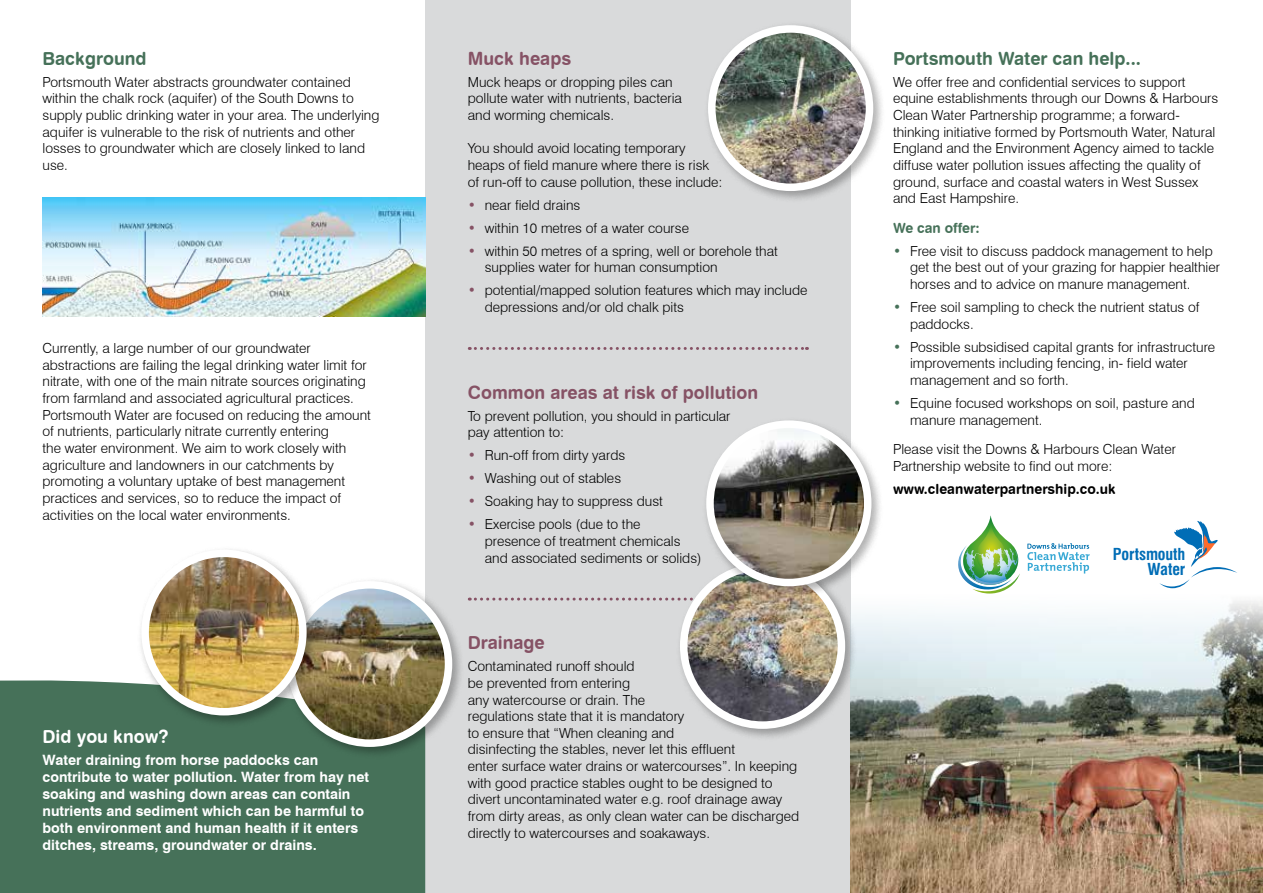
<style>
.page{position:relative;width:1263px;height:893px;background:#fff}
.page>*{position:absolute;margin:0;border:0;box-sizing:border-box;transform-origin:0 0}
.t1{font:18px "Swiss 721 BT Bold Rounded";color:#865265}
.t2{font:18px "Swiss 721 BT Bold Rounded";color:#467159}
.t3{font:18px "Swiss 721 BT Bold Rounded";color:#fff}
.t4{font:700 condensed 16.05px/14.7px "Swiss 721 BT";letter-spacing:-.01em;color:#006db6;text-align:right}
.t5{font:700 14.25px/17.1px "Swiss 721 BT";color:#fff}
.t6{font:300 13.8px/16.6px "Swiss 721 BT";color:#000}
.t7{font:13.8px "Swiss 721 BT Bold Rounded";color:#000}
.t8{font:13.8px "Swiss 721 BT Bold Rounded";color:#467159}
.s1{font-family:"Swiss 721 BT Bold Rounded";font-weight:400;color:#865265}
.s2{font-family:"Swiss 721 BT Bold Rounded";font-weight:400;color:#467159}
</style>
<div class="page">
<div style="left:425px;top:0;width:425px;height:893px;background:#d9dadb"></div>
<div style="left:0;top:680px;width:425px;height:213px;background:#467159"></div>
<svg style="left:1159px;top:521px;width:78px;height:67px"></svg>
<div style="left:704px;top:21px;width:181px;height:183px;background:#000;opacity:.3"></div>
<img style="left:712px;top:29px;width:157px;height:158px;border-radius:79px">
<div style="left:708px;top:25px;width:165px;height:166px;border:8px solid #fff;border-radius:50%"></div>
<img style="left:850px;top:593px;width:413px;height:300px">
<div style="left:283px;top:577px;width:182px;height:183px;background:#000;opacity:.3"></div>
<img style="left:291px;top:585px;width:157px;height:158px;border-radius:79px">
<div style="left:287px;top:581px;width:165px;height:166px;border:8px solid #fff;border-radius:50%"></div>
<div style="left:137px;top:546px;width:182px;height:182px;background:#000;opacity:.3"></div>
<img style="left:145px;top:553px;width:158px;height:159px;border-radius:79px">
<div style="left:141px;top:550px;width:166px;height:165px;border:8px solid #fff;border-radius:50%"></div>
<img style="left:958px;top:516px;width:62px;height:77px">
<svg style="left:1027px;top:543px;width:62px;height:31px"></svg>
<img style="left:43px;top:197px;width:382px;height:119px">
<svg style="left:469px;top:347px;width:338px;height:3px"></svg>
<svg style="left:469px;top:598px;width:206px;height:3px"></svg>
<div style="left:676px;top:559px;width:181px;height:183px;background:#000;opacity:.3"></div>
<img style="left:684px;top:567px;width:157px;height:158px;border-radius:79px">
<div style="left:680px;top:563px;width:165px;height:166px;border:8px solid #fff;border-radius:50%"></div>
<div style="left:702px;top:416px;width:182px;height:183px;background:#000;opacity:.3"></div>
<img style="left:710px;top:424px;width:158px;height:158px;border-radius:79px">
<div style="left:706px;top:420px;width:165px;height:166px;border:8px solid #fff;border-radius:50%"></div>
<h1 class="t2" style="left:43px;top:47px;width:106px">Background</h1>
<p class="t6" style="left:43px;top:73px;width:338px">Portsmouth Water abstracts groundwater contained within the chalk rock (aquifer) of the South Downs to supply public drinking water in your area. The underlying aquifer is vulnerable to the risk of nutrients and other losses to groundwater which are closely linked to land use.</p>
<p class="t6" style="left:43px;top:340px;width:330px">Currently, a large number of our groundwater abstractions are failing the legal drinking water limit for nitrate, with one of the main nitrate sources originating from farmland and associated agricultural practices.<br>Portsmouth Water are focused on reducing the amount of nutrients, particularly nitrate currently entering<br>the water environment. We aim to work closely with agriculture and landowners in our catchments by promoting a voluntary uptake of best management practices and services, so to reduce the impact of activities on the local water environments.</p>
<h1 class="t3" style="left:43px;top:725px;width:128px">Did you know?</h1>
<p class="t5" style="left:43px;top:751px;width:328px">Water draining from horse paddocks can contribute to water pollution. Water from hay net soaking and washing down areas can contain nutrients and sediment which can be harmful to both environment and human health if it enters ditches, streams, groundwater or drains.</p>
<h1 class="t1" style="left:468px;top:47px;width:105px">Muck heaps</h1>
<p class="t6" style="left:468px;top:73px;width:216px">Muck heaps or dropping piles can pollute water with nutrients, bacteria and worming chemicals.</p>
<p class="t6" style="left:468px;top:140px;width:256px">You should avoid locating temporary heaps of field manure where there is risk of run-off to cause pollution, these include:</p>
<p class="t6" style="left:468px;top:196px;width:114px"><span class="s1">•</span> near field drains</p>
<p class="t6" style="left:468px;top:219px;width:223px"><span class="s1">•</span> within 10 metres of a water course</p>
<p class="t6" style="left:485px;top:242px;width:295px;text-indent:-17px"><span class="s1">•</span> within 50 metres of a spring, well or borehole that supplies water for human consumption</p>
<p class="t6" style="left:485px;top:282px;width:324px;text-indent:-17px"><span class="s1">•</span> potential/mapped solution features which may include depressions and/or old chalk pits</p>
<h1 class="t1" style="left:468px;top:381px;width:292px">Common areas at risk of pollution</h1>
<p class="t6" style="left:468px;top:407px;width:264px">To prevent pollution, you should in particular pay attention to:</p>
<p class="t6" style="left:468px;top:447px;width:159px"><span class="s1">•</span> Run-off from dirty yards</p>
<p class="t6" style="left:468px;top:470px;width:155px"><span class="s1">•</span> Washing out of stables</p>
<p class="t6" style="left:468px;top:493px;width:197px"><span class="s1">•</span> Soaking hay to suppress dust</p>
<p class="t6" style="left:485px;top:516px;width:218px;text-indent:-17px"><span class="s1">•</span> Exercise pools (due to the<br>presence of treatment chemicals and associated sediments or solids)</p>
<h1 class="t1" style="left:468px;top:631px;width:79px">Drainage</h1>
<p class="t6" style="left:468px;top:658px;width:333px">Contaminated runoff should<br>be prevented from entering<br>any watercourse or drain. The<br>regulations state that it is mandatory<br>to ensure that “When cleaning and<br>disinfecting the stables, never let this effluent<br>enter surface water drains or watercourses”. In keeping with good practice stables ought to be designed to divert uncontaminated water e.g. roof drainage away from dirty areas, as only clean water can be discharged directly to watercourses and soakaways.</p>
<h1 class="t2" style="left:893px;top:47px;width:249px">Portsmouth Water can help...</h1>
<p class="t6" style="left:893px;top:73px;width:327px">We offer free and confidential services to support equine establishments through our Downs &amp; Harbours Clean Water Partnership programme; a forward&shy;thinking initiative formed by Portsmouth Water, Natural England and the Environment Agency aimed to tackle diffuse water pollution issues affecting the quality of ground, surface and coastal waters in West Sussex and East Hampshire.</p>
<p class="t8" style="left:893px;top:219px;width:88px">We can offer:</p>
<p class="t6" style="left:910px;top:242px;width:311px;text-indent:-17px"><span class="s2">•</span> Free visit to discuss paddock management to help get the best out of your grazing for happier healthier horses and to advice on manure management.</p>
<p class="t6" style="left:910px;top:299px;width:291px;text-indent:-17px"><span class="s2">•</span> Free soil sampling to check the nutrient status of paddocks.</p>
<p class="t6" style="left:910px;top:338px;width:307px;text-indent:-17px"><span class="s2">•</span> Possible subsidised capital grants for infrastructure improvements including fencing, in- field water management and so forth.</p>
<p class="t6" style="left:910px;top:395px;width:286px;text-indent:-17px"><span class="s2">•</span> Equine focused workshops on soil, pasture and manure management.</p>
<p class="t6" style="left:893px;top:441px;width:284px">Please visit the Downs &amp; Harbours Clean Water<br>Partnership website to find out more:</p>
<p class="t7" style="left:893px;top:480px;width:224px">www.cleanwaterpartnership.co.uk</p>
<p class="t4" style="left:1113px;top:547px;width:74px">Portsmouth<br>Water</p>
</div>
